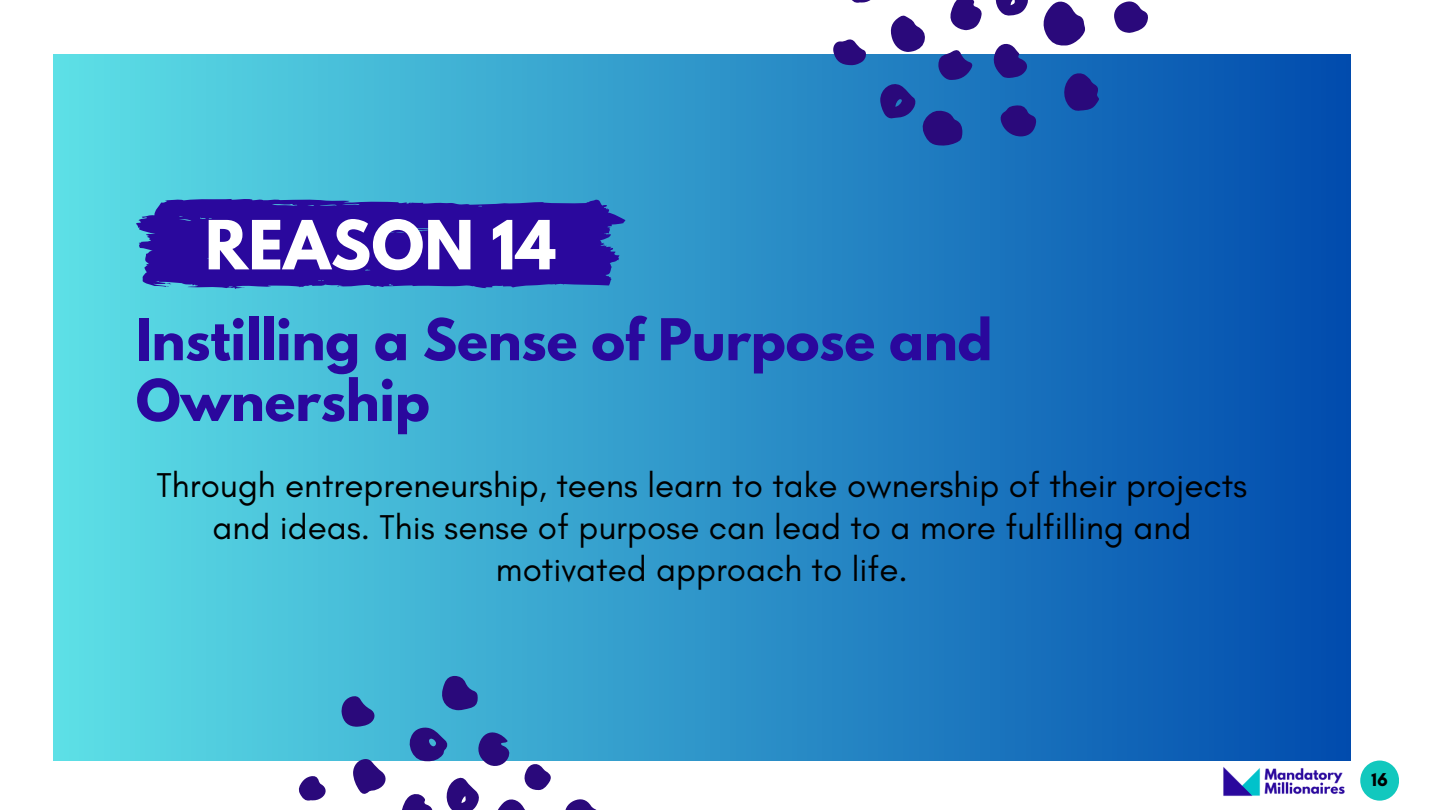
<style>
.page{position:relative;width:1440px;height:810px;background:#fff}
.page>*{position:absolute;margin:0;border:0;box-sizing:border-box;transform-origin:0 0}
.t1{font:700 60px "League Spartan";letter-spacing:.005em;color:#fff}
.t2{font:700 51px/60.8px "League Spartan";color:#2a089d}
.t3{font:35px/42px "Glacial Indifference";color:#000;text-align:center}
.t4{font:700 19px "Glacial Indifference";color:#000}
</style>
<div class="page">
<div style="left:53px;top:54px;width:1298px;height:707px;background:linear-gradient(to right,#5de0e6,#014bad)"></div>
<svg style="left:136px;top:198px;width:489px;height:91px;background:#2d1da4"></svg>
<svg style="left:498px;top:799px;width:27px;height:11px"></svg>
<svg style="left:409px;top:726px;width:39px;height:35px"></svg>
<svg style="left:440px;top:676px;width:38px;height:34px"></svg>
<svg style="left:446px;top:777px;width:33px;height:33px"></svg>
<svg style="left:565px;top:799px;width:32px;height:11px"></svg>
<svg style="left:353px;top:759px;width:35px;height:35px"></svg>
<svg style="left:476px;top:731px;width:35px;height:35px"></svg>
<svg style="left:402px;top:794px;width:31px;height:16px"></svg>
<svg style="left:341px;top:695px;width:35px;height:32px"></svg>
<svg style="left:524px;top:764px;width:27px;height:27px"></svg>
<svg style="left:298px;top:776px;width:28px;height:25px"></svg>
<svg style="left:762px;top:0;width:457px;height:146px"></svg>
<img style="left:1223px;top:767px;width:122px;height:29px">
<div style="left:1360px;top:761px;width:39px;height:40px;background:#12c8be;border-radius:50%"></div>
<p class="t1" style="left:205px;top:215px;width:353px">REASON 14</p>
<p class="t2" style="left:136px;top:316px;width:858px">Instilling a Sense of Purpose and<br>Ownership</p>
<p class="t3" style="left:157px;top:464px;width:1092px">Through entrepreneurship, teens learn to take ownership of their projects and ideas. This sense of purpose can lead to a more fulfilling and motivated approach to life.</p>
<p class="t4" style="left:1371px;top:768px;width:18px">16</p>
</div>
